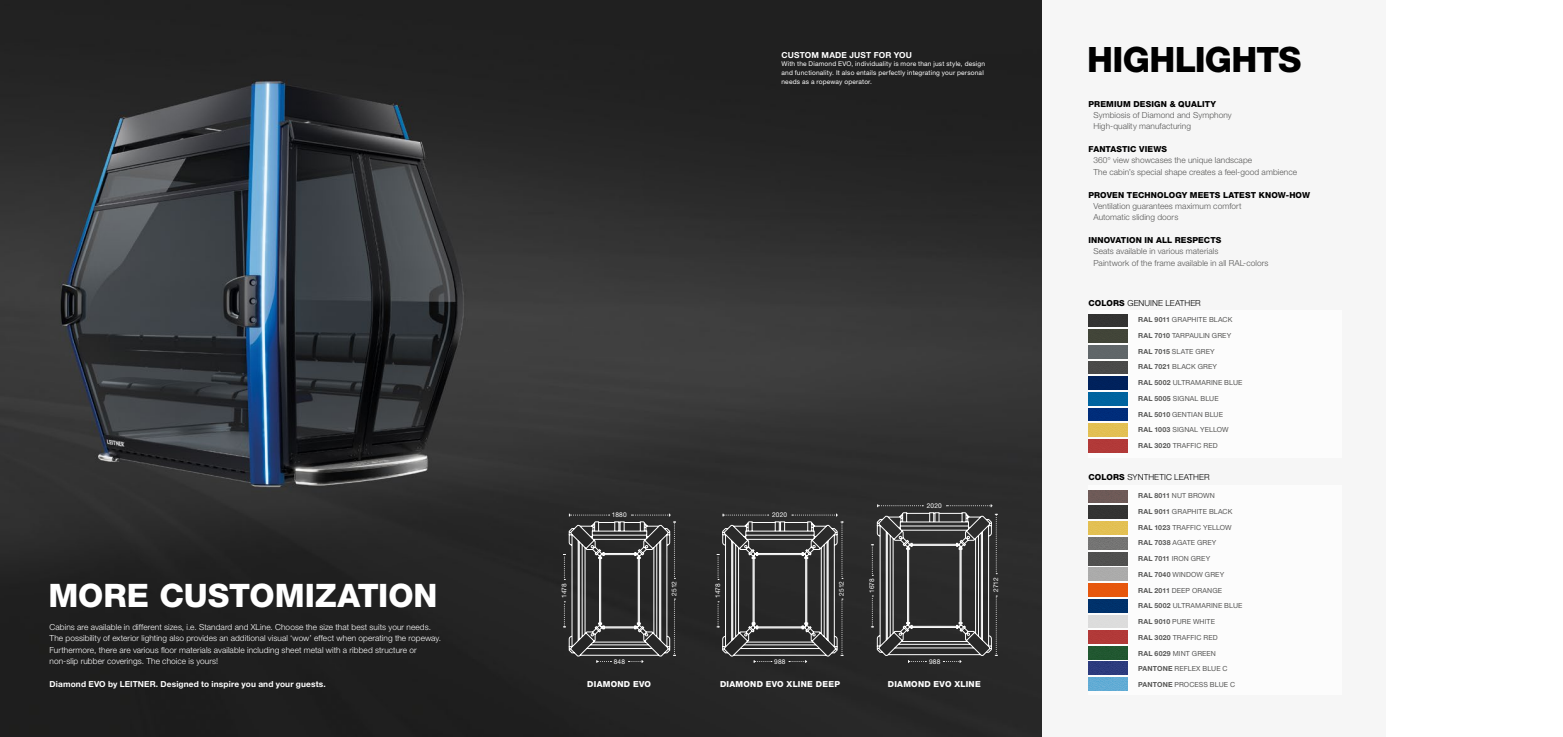
<style>
.page{position:relative;width:1563px;height:737px;background:#fff}
.page>*{position:absolute;margin:0;border:0;box-sizing:border-box;transform-origin:0 0}
.t1{font:800 35px "Helvetica Neue LT";letter-spacing:-.025em;color:#000}
.t2{font:800 32.38px "Helvetica Neue LT";color:#fff}
.t3{font:300 8.31px/11.4px "Helvetica Neue LT";letter-spacing:.01em;color:#fff}
.t4{font:300 8.31px/11.4px "Helvetica Neue LT";letter-spacing:.01em;color:#575756}
.t5{font:800 8.31px "Helvetica Neue LT";letter-spacing:.015em;color:#000}
.t6{font:700 8.31px "Helvetica Neue LT";letter-spacing:.02em;color:#fff}
.t7{font:800 8.31px "Helvetica Neue LT";letter-spacing:.03em;color:#fff}
.t8{font:300 8.31px "Helvetica Neue LT";letter-spacing:.01em;color:#000}
.t9{font:7px "Helvetica Neue LT";letter-spacing:.015em;color:#575756}
.t10{font:6.56px/8.8px "Helvetica Neue LT";letter-spacing:.025em;color:#fff}
.s1{font-weight:800}
.s2{font-weight:700}
</style>
<div class="page">
<img style="left:0;top:0;width:1042px;height:737px">
<div style="left:1042px;top:0;width:344px;height:737px;background:#f6f6f6"></div>
<svg style="left:716px;top:513px;width:127px;height:150px"></svg>
<svg style="left:563px;top:513px;width:113px;height:150px"></svg>
<svg style="left:871px;top:504px;width:126px;height:159px"></svg>
<div style="left:1088px;top:310px;width:253px;height:147px;background:#fff"></div>
<div style="left:1088px;top:485px;width:253px;height:210px;background:#fff"></div>
<img style="left:1088px;top:490px;width:39px;height:13px">
<img style="left:1088px;top:506px;width:39px;height:12px">
<img style="left:1088px;top:537px;width:39px;height:13px">
<img style="left:1088px;top:552px;width:39px;height:13px">
<img style="left:1088px;top:583px;width:39px;height:13px">
<div style="left:1088px;top:630px;width:39px;height:13px;background:#b23938"></div>
<img style="left:1088px;top:677px;width:39px;height:13px">
<img style="left:1088px;top:646px;width:39px;height:13px">
<img style="left:1088px;top:662px;width:39px;height:12px">
<div style="left:1088px;top:599px;width:39px;height:13px;background:#00326b"></div>
<img style="left:1088px;top:521px;width:39px;height:13px">
<img style="left:1088px;top:424px;width:39px;height:12px">
<img style="left:1088px;top:314px;width:39px;height:13px">
<img style="left:1088px;top:330px;width:39px;height:12px">
<img style="left:1088px;top:361px;width:39px;height:13px">
<img style="left:1088px;top:345px;width:39px;height:13px">
<div style="left:1088px;top:439px;width:39px;height:13px;background:#b23938"></div>
<img style="left:1088px;top:392px;width:39px;height:13px">
<div style="left:1088px;top:377px;width:39px;height:12px;background:#00225c"></div>
<div style="left:1088px;top:408px;width:39px;height:13px;background:#002c7a"></div>
<h2 class="t2" style="left:48px;top:576px;width:391px">MORE CUSTOMIZATION</h2>
<p class="t3" style="left:50px;top:621px;width:393px">Cabins are available in different sizes, i.e. Standard and XLine. Choose the size that best suits your needs.<br>The possibility of exterior lighting also provides an additional visual ‘wow’ effect when operating the ropeway.<br>Furthermore, there are various floor materials available including sheet metal with a ribbed structure or non-slip rubber coverings. The choice is yours!</p>
<p class="t6" style="left:50px;top:678px;width:278px">Diamond EVO by LEITNER. Designed to inspire you and your guests.</p>
<p class="t6" style="left:781px;top:49px;width:132px">CUSTOM MADE JUST FOR YOU</p>
<p class="t10" style="left:781px;top:59px;width:205px">With the Diamond EVO, individuality is more than just style, design and functionality. It also entails perfectly integrating your personal needs as a ropeway operator.</p>
<p class="t10" style="left:612px;top:510px;width:16px">1880</p>
<p class="t10" style="left:772px;top:510px;width:17px">2020</p>
<p class="t10" style="left:927px;top:501px;width:17px">2020</p>
<p class="t10" style="left:669px;top:595px;width:16px;rotate:-90deg">2512</p>
<p class="t10" style="left:837px;top:595px;width:16px;rotate:-90deg">2512</p>
<p class="t10" style="left:867px;top:593px;width:16px;rotate:-90deg">1678</p>
<p class="t10" style="left:991px;top:592px;width:16px;rotate:-90deg">2712</p>
<p class="t10" style="left:560px;top:598px;width:16px;rotate:-90deg">1478</p>
<p class="t10" style="left:713px;top:598px;width:16px;rotate:-90deg">1478</p>
<p class="t10" style="left:614px;top:657px;width:13px">848</p>
<p class="t10" style="left:774px;top:657px;width:13px">988</p>
<p class="t10" style="left:929px;top:657px;width:13px">988</p>
<p class="t7" style="left:587px;top:679px;width:65px">DIAMOND EVO</p>
<p class="t7" style="left:720px;top:679px;width:121px">DIAMOND EVO XLINE DEEP</p>
<p class="t7" style="left:888px;top:679px;width:94px">DIAMOND EVO XLINE</p>
<h1 class="t1" style="left:1087px;top:39px;width:216px">HIGHLIGHTS</h1>
<p class="t5" style="left:1088px;top:99px;width:129px">PREMIUM DESIGN &amp; QUALITY</p>
<p class="t4" style="left:1093px;top:109px;width:140px">Symbiosis of Diamond and Symphony<br>High-quality manufacturing</p>
<p class="t5" style="left:1088px;top:144px;width:80px">FANTASTIC VIEWS</p>
<p class="t4" style="left:1093px;top:155px;width:205px">360° view showcases the unique landscape<br>The cabin’s special shape creates a feel-good ambience</p>
<p class="t5" style="left:1088px;top:190px;width:223px">PROVEN TECHNOLOGY MEETS LATEST KNOW-HOW</p>
<p class="t4" style="left:1093px;top:200px;width:150px">Ventilation guarantees maximum comfort<br>Automatic sliding doors</p>
<p class="t5" style="left:1088px;top:235px;width:134px">INNOVATION IN ALL RESPECTS</p>
<p class="t4" style="left:1093px;top:245px;width:176px">Seats available in various materials<br>Paintwork of the frame available in all RAL-colors</p>
<p class="t8" style="left:1088px;top:298px;width:114px"><span class="s1">COLORS</span> GENUINE LEATHER</p>
<p class="t9" style="left:1138px;top:315px;width:96px"><span class="s2">RAL 9011</span> GRAPHITE BLACK</p>
<p class="t9" style="left:1138px;top:331px;width:95px"><span class="s2">RAL 7010</span> TARPAULIN GREY</p>
<p class="t9" style="left:1138px;top:347px;width:78px"><span class="s2">RAL 7015</span> SLATE GREY</p>
<p class="t9" style="left:1138px;top:363px;width:80px"><span class="s2">RAL 7021</span> BLACK GREY</p>
<p class="t9" style="left:1138px;top:378px;width:106px"><span class="s2">RAL 5002</span> ULTRAMARINE BLUE</p>
<p class="t9" style="left:1138px;top:394px;width:82px"><span class="s2">RAL 5005</span> SIGNAL BLUE</p>
<p class="t9" style="left:1138px;top:410px;width:86px"><span class="s2">RAL 5010</span> GENTIAN BLUE</p>
<p class="t9" style="left:1138px;top:426px;width:92px"><span class="s2">RAL 1003</span> SIGNAL YELLOW</p>
<p class="t9" style="left:1138px;top:441px;width:81px"><span class="s2">RAL 3020</span> TRAFFIC RED</p>
<p class="t8" style="left:1088px;top:471px;width:123px"><span class="s1">COLORS</span> SYNTHETIC LEATHER</p>
<p class="t9" style="left:1138px;top:491px;width:78px"><span class="s2">RAL 8011</span> NUT BROWN</p>
<p class="t9" style="left:1138px;top:507px;width:96px"><span class="s2">RAL 9011</span> GRAPHITE BLACK</p>
<p class="t9" style="left:1138px;top:523px;width:95px"><span class="s2">RAL 1023</span> TRAFFIC YELLOW</p>
<p class="t9" style="left:1138px;top:538px;width:80px"><span class="s2">RAL 7038</span> AGATE GREY</p>
<p class="t9" style="left:1138px;top:554px;width:74px"><span class="s2">RAL 7011</span> IRON GREY</p>
<p class="t9" style="left:1138px;top:570px;width:88px"><span class="s2">RAL 7040</span> WINDOW GREY</p>
<p class="t9" style="left:1138px;top:586px;width:85px"><span class="s2">RAL 2011</span> DEEP ORANGE</p>
<p class="t9" style="left:1138px;top:601px;width:106px"><span class="s2">RAL 5002</span> ULTRAMARINE BLUE</p>
<p class="t9" style="left:1138px;top:617px;width:78px"><span class="s2">RAL 9010</span> PURE WHITE</p>
<p class="t9" style="left:1138px;top:633px;width:81px"><span class="s2">RAL 3020</span> TRAFFIC RED</p>
<p class="t9" style="left:1138px;top:649px;width:79px"><span class="s2">RAL 6029</span> MINT GREEN</p>
<p class="t9" style="left:1138px;top:664px;width:91px"><span class="s2">PANTONE</span> REFLEX BLUE C</p>
<p class="t9" style="left:1138px;top:680px;width:98px"><span class="s2">PANTONE</span> PROCESS BLUE C</p>
</div>
